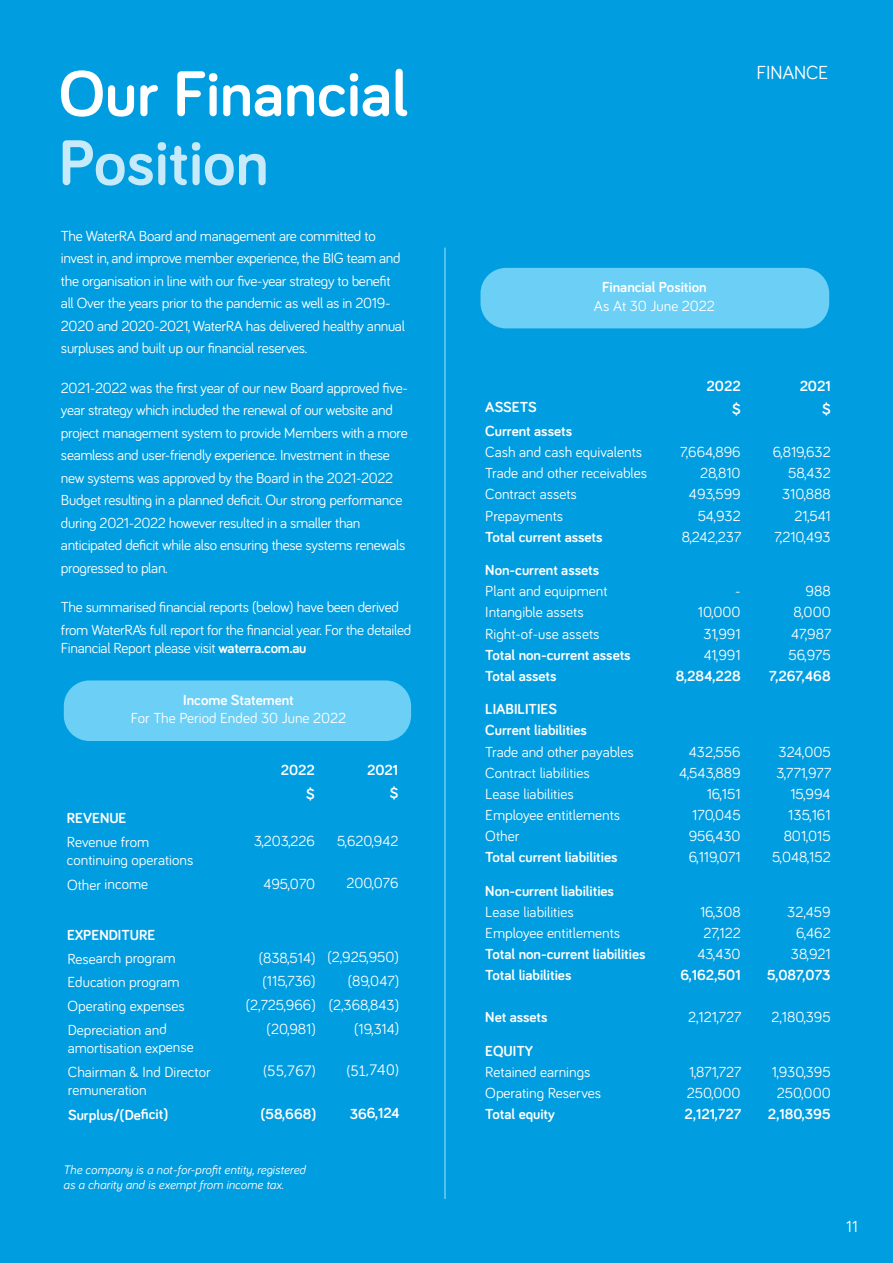
<style>
.page{position:relative;width:893px;height:1263px;background:#009de0}
.page>*{position:absolute;margin:0;border:0;box-sizing:border-box;transform-origin:0 0}
.t1{font:700 66px/69px "Bariol";color:#fff}
.t2{font:19.5px "Bariol";letter-spacing:-.01em;color:#fff}
.t3{font:16.5px "Bariol";color:#fff}
.t4{font:15px/22.5px "Bariol";letter-spacing:-.02em;color:#fff}
.t5{font:700 15px "Bariol";color:#fff}
.t6{font:15px "Bariol";color:#fff}
.t7{font:15px "Museo Sans 300";letter-spacing:-.005em;color:#fff}
.t8{font:italic 12.75px/15.3px "Bariol";color:#fff}
.s1{color:#c6eafa}
.s2{font-weight:700}
</style>
<div class="page">
<div style="left:480px;top:268px;width:349px;height:60px;background:#6bcff6;border-radius:26px"></div>
<hr style="left:444px;top:248px;width:2px;height:950px;background:#6bcff6">
<div style="left:64px;top:680px;width:347px;height:61px;background:#6bcff6;border-radius:26px"></div>
<p class="t1" style="left:59px;top:57px;width:351px">Our Financial<br><span class="s1">Position</span></p>
<p class="t4" style="left:61px;top:224px;width:345px">The WaterRA Board and management are committed to invest in, and improve member experience, the BIG team and the organisation in line with our five-year strategy to benefit all Over the years prior to the pandemic as well as in 2019- 2020 and 2020-2021, WaterRA has delivered healthy annual surpluses and built up our financial reserves.</p>
<p class="t4" style="left:61px;top:376px;width:348px">2021-2022 was the first year of our new Board approved five&shy;year strategy which included the renewal of our website and project management system to provide Members with a more seamless and user-friendly experience. Investment in these new systems was approved by the Board in the 2021-2022<br>Budget resulting in a planned deficit. Our strong performance during 2021-2022 however resulted in a smaller than anticipated deficit while also ensuring these systems renewals progressed to plan.</p>
<p class="t4" style="left:61px;top:595px;width:352px">The summarised financial reports (below) have been derived from WaterRA’s full report for the financial year. For the detailed</p>
<p class="t4" style="left:61px;top:636px;width:247px">Financial Report please visit <span class="s2">waterra.com.au</span></p>
<p class="t5" style="left:183px;top:690px;width:112px">Income Statement</p>
<p class="t6" style="left:131px;top:708px;width:217px">For The Period Ended 30 June 2022</p>
<p class="t5" style="left:281px;top:760px;width:36px">2022</p>
<p class="t5" style="left:367px;top:759px;width:33px">2021</p>
<p class="t5" style="left:306px;top:783px;width:10px">$</p>
<p class="t5" style="left:390px;top:783px;width:10px">$</p>
<p class="t5" style="left:67px;top:808px;width:61px">REVENUE</p>
<p class="t4" style="left:67px;top:832px;width:128px;line-height:17.9px">Revenue from continuing operations</p>
<p class="t4" style="left:254px;top:829px;width:63px">3,203,226</p>
<p class="t4" style="left:337px;top:829px;width:63px">5,620,942</p>
<p class="t4" style="left:67px;top:872px;width:83px">Other income</p>
<p class="t4" style="left:263px;top:872px;width:53px">495,070</p>
<p class="t4" style="left:346px;top:871px;width:54px">200,076</p>
<p class="t5" style="left:67px;top:924px;width:90px">EXPENDITURE</p>
<p class="t4" style="left:67px;top:946px;width:110px">Research program</p>
<p class="t4" style="left:259px;top:946px;width:59px">(838,514)</p>
<p class="t4" style="left:327px;top:945px;width:73px">(2,925,950)</p>
<p class="t4" style="left:67px;top:970px;width:114px">Education program</p>
<p class="t4" style="left:262px;top:969px;width:55px">(115,736)</p>
<p class="t4" style="left:348px;top:969px;width:53px">(89,047)</p>
<p class="t4" style="left:68px;top:994px;width:119px">Operating expenses</p>
<p class="t4" style="left:246px;top:993px;width:72px">(2,725,966)</p>
<p class="t4" style="left:329px;top:993px;width:72px">(2,368,843)</p>
<p class="t4" style="left:68px;top:1020px;width:128px;line-height:18px">Depreciation and amortisation expense</p>
<p class="t4" style="left:267px;top:1017px;width:51px">(20,981)</p>
<p class="t4" style="left:354px;top:1016px;width:47px">(19,314)</p>
<p class="t4" style="left:68px;top:1062px;width:144px;line-height:18.1px">Chairman &amp; Ind Director remuneration</p>
<p class="t7" style="left:263px;top:1062px;width:55px">(55,767)</p>
<p class="t7" style="left:346px;top:1062px;width:55px">(51,740)</p>
<p class="t5" style="left:68px;top:1104px;width:102px">Surplus/(Deficit)</p>
<p class="t5" style="left:261px;top:1103px;width:57px">(58,668)</p>
<p class="t5" style="left:350px;top:1103px;width:52px">366,124</p>
<p class="t8" style="left:63px;top:1161px;width:244px">The company is a not-for-profit entity, registered as a charity and is exempt from income tax.</p>
<p class="t2" style="left:756px;top:59px;width:73px">FINANCE</p>
<p class="t5" style="left:602px;top:277px;width:106px">Financial Position</p>
<p class="t6" style="left:594px;top:295px;width:122px">As At 30 June 2022</p>
<p class="t5" style="left:707px;top:375px;width:36px">2022</p>
<p class="t5" style="left:800px;top:375px;width:33px">2021</p>
<p class="t5" style="left:485px;top:397px;width:53px">ASSETS</p>
<p class="t5" style="left:732px;top:398px;width:10px">$</p>
<p class="t5" style="left:822px;top:398px;width:10px">$</p>
<p class="t5" style="left:485px;top:421px;width:88px">Current assets</p>
<p class="t6" style="left:485px;top:442px;width:158px">Cash and cash equivalents</p>
<p class="t4" style="left:680px;top:440px;width:62px">7,664,896</p>
<p class="t4" style="left:773px;top:440px;width:59px">6,819,632</p>
<p class="t6" style="left:485px;top:463px;width:163px">Trade and other receivables</p>
<p class="t4" style="left:700px;top:461px;width:42px">28,810</p>
<p class="t4" style="left:788px;top:461px;width:44px">58,432</p>
<p class="t6" style="left:485px;top:484px;width:93px">Contract assets</p>
<p class="t4" style="left:689px;top:482px;width:53px">493,599</p>
<p class="t4" style="left:782px;top:482px;width:50px">310,888</p>
<p class="t6" style="left:485px;top:505px;width:80px">Prepayments</p>
<p class="t4" style="left:698px;top:504px;width:45px">54,932</p>
<p class="t4" style="left:795px;top:504px;width:38px">21,541</p>
<p class="t5" style="left:485px;top:526px;width:119px">Total current assets</p>
<p class="t4" style="left:682px;top:525px;width:61px">8,242,237</p>
<p class="t4" style="left:774px;top:525px;width:58px">7,210,493</p>
<p class="t5" style="left:485px;top:560px;width:115px">Non-current assets</p>
<p class="t6" style="left:485px;top:581px;width:124px">Plant and equipment</p>
<p class="t4" style="left:735px;top:579px;width:7px">-</p>
<p class="t4" style="left:806px;top:579px;width:27px">988</p>
<p class="t6" style="left:485px;top:602px;width:100px">Intangible assets</p>
<p class="t4" style="left:698px;top:600px;width:44px">10,000</p>
<p class="t4" style="left:794px;top:600px;width:39px">8,000</p>
<p class="t6" style="left:485px;top:623px;width:116px">Right-of-use assets</p>
<p class="t4" style="left:703px;top:621px;width:39px">31,991</p>
<p class="t4" style="left:791px;top:621px;width:42px">47,987</p>
<p class="t5" style="left:485px;top:644px;width:147px">Total non-current assets</p>
<p class="t4" style="left:704px;top:643px;width:38px">41,991</p>
<p class="t4" style="left:788px;top:643px;width:44px">56,975</p>
<p class="t5" style="left:485px;top:665px;width:73px">Total assets</p>
<p class="t5" style="left:676px;top:665px;width:66px">8,284,228</p>
<p class="t5" style="left:769px;top:665px;width:63px">7,267,468</p>
<p class="t5" style="left:485px;top:699px;width:73px">LIABILITIES</p>
<p class="t5" style="left:485px;top:720px;width:103px">Current liabilities</p>
<p class="t6" style="left:485px;top:741px;width:150px">Trade and other payables</p>
<p class="t4" style="left:689px;top:739px;width:53px">432,556</p>
<p class="t4" style="left:779px;top:739px;width:54px">324,005</p>
<p class="t6" style="left:485px;top:762px;width:106px">Contract liabilities</p>
<p class="t4" style="left:679px;top:761px;width:63px">4,543,889</p>
<p class="t4" style="left:776px;top:761px;width:56px">3,771,977</p>
<p class="t6" style="left:485px;top:783px;width:90px">Lease liabilities</p>
<p class="t4" style="left:707px;top:782px;width:35px">16,151</p>
<p class="t4" style="left:790px;top:782px;width:42px">15,994</p>
<p class="t6" style="left:485px;top:805px;width:136px">Employee entitlements</p>
<p class="t4" style="left:692px;top:803px;width:50px">170,045</p>
<p class="t4" style="left:788px;top:803px;width:44px">135,161</p>
<p class="t4" style="left:485px;top:824px;width:36px">Other</p>
<p class="t4" style="left:689px;top:824px;width:53px">956,430</p>
<p class="t4" style="left:784px;top:824px;width:49px">801,015</p>
<p class="t5" style="left:485px;top:847px;width:134px">Total current liabilities</p>
<p class="t4" style="left:689px;top:845px;width:53px">6,119,071</p>
<p class="t4" style="left:772px;top:845px;width:60px">5,048,152</p>
<p class="t5" style="left:485px;top:880px;width:130px">Non-current liabilities</p>
<p class="t6" style="left:485px;top:901px;width:90px">Lease liabilities</p>
<p class="t4" style="left:700px;top:900px;width:42px">16,308</p>
<p class="t4" style="left:787px;top:900px;width:45px">32,459</p>
<p class="t6" style="left:485px;top:923px;width:136px">Employee entitlements</p>
<p class="t4" style="left:703px;top:921px;width:39px">27,122</p>
<p class="t4" style="left:796px;top:921px;width:36px">6,462</p>
<p class="t5" style="left:485px;top:944px;width:162px">Total non-current liabilities</p>
<p class="t4" style="left:697px;top:942px;width:45px">43,430</p>
<p class="t4" style="left:791px;top:942px;width:41px">38,921</p>
<p class="t5" style="left:485px;top:965px;width:88px">Total liabilities</p>
<p class="t5" style="left:681px;top:965px;width:62px">6,162,501</p>
<p class="t5" style="left:767px;top:965px;width:65px">5,087,073</p>
<p class="t5" style="left:485px;top:1007px;width:64px">Net assets</p>
<p class="t4" style="left:688px;top:1005px;width:55px">2,121,727</p>
<p class="t4" style="left:771px;top:1005px;width:61px">2,180,395</p>
<p class="t5" style="left:485px;top:1040px;width:49px">EQUITY</p>
<p class="t6" style="left:485px;top:1062px;width:107px">Retained earnings</p>
<p class="t4" style="left:689px;top:1060px;width:54px">1,871,727</p>
<p class="t4" style="left:772px;top:1060px;width:61px">1,930,395</p>
<p class="t6" style="left:485px;top:1083px;width:117px">Operating Reserves</p>
<p class="t4" style="left:687px;top:1081px;width:55px">250,000</p>
<p class="t4" style="left:777px;top:1081px;width:55px">250,000</p>
<p class="t5" style="left:485px;top:1104px;width:71px">Total equity</p>
<p class="t5" style="left:684px;top:1104px;width:58px">2,121,727</p>
<p class="t5" style="left:768px;top:1104px;width:65px">2,180,395</p>
<p class="t3" style="left:846px;top:1215px;width:13px">11</p>
</div>
